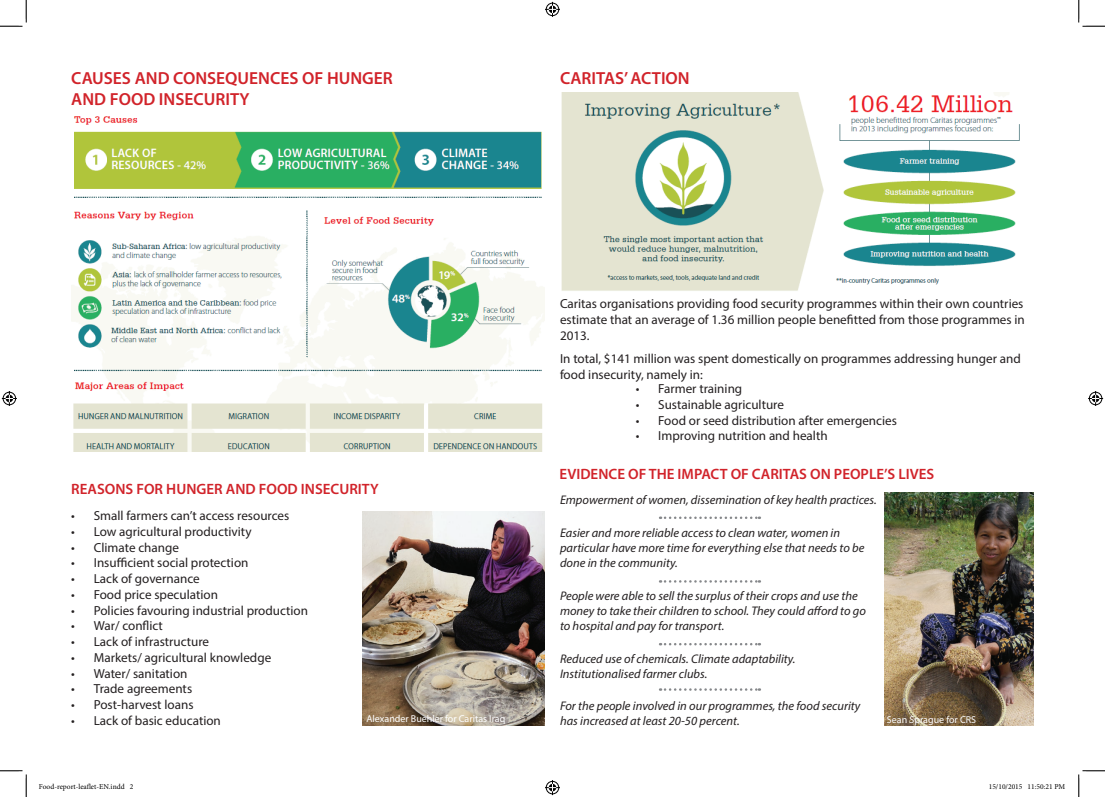
<style>
.page{position:relative;width:1105px;height:797px;background:#fff}
.page>*{position:absolute;margin:0;border:0;box-sizing:border-box;transform-origin:0 0}
.t1{font:600 17.5px/21px "Myriad Pro";color:#d1232a}
.t2{font:600 15px "Myriad Pro";color:#d1232a}
.t3{font:13.12px/15.8px "Myriad Pro";color:#231f20;text-align:justify}
.t4{font:italic 12.5px/15px "Myriad Pro";color:#231f20}
.t5{font:10px "Myriad Pro";color:#fff}
.t6{font:7.5px "Minion Pro";color:#000}
</style>
<div class="page">
<img style="left:71px;top:116px;width:474px;height:335px">
<img style="left:561px;top:92px;width:459px;height:199px">
<img style="left:363px;top:511px;width:182px;height:214px">
<img style="left:884px;top:492px;width:150px;height:233px">
<svg style="left:660px;top:516px;width:100px;height:3px"></svg>
<svg style="left:660px;top:580px;width:100px;height:2px"></svg>
<svg style="left:660px;top:643px;width:100px;height:2px"></svg>
<svg style="left:660px;top:688px;width:100px;height:2px"></svg>
<svg style="left:0;top:0;width:27px;height:27px"></svg>
<svg style="left:0;top:770px;width:27px;height:27px"></svg>
<svg style="left:1078px;top:0;width:27px;height:27px"></svg>
<svg style="left:1078px;top:770px;width:27px;height:27px"></svg>
<svg style="left:545px;top:2px;width:15px;height:15px"></svg>
<svg style="left:545px;top:780px;width:15px;height:15px"></svg>
<svg style="left:2px;top:391px;width:15px;height:15px"></svg>
<svg style="left:1088px;top:391px;width:15px;height:15px"></svg>
<h1 class="t1" style="left:71px;top:68px;width:323px">CAUSES AND CONSEQUENCES OF HUNGER<br>AND FOOD INSECURITY</h1>
<h1 class="t1" style="left:560px;top:68px;width:131px">CARITAS’ ACTION</h1>
<p class="t3" style="left:560px;top:296px;width:466px">Caritas organisations providing food security programmes within their own countries estimate that an average of 1.36 million people benefitted from those programmes in 2013.</p>
<p class="t3" style="left:560px;top:350px;width:462px">In total, $141 million was spent domestically on programmes addressing hunger and food insecurity, namely in:</p>
<p class="t3" style="left:636px;top:381px;width:108px">• Farmer training</p>
<p class="t3" style="left:636px;top:396px;width:150px">• Sustainable agriculture</p>
<p class="t3" style="left:636px;top:412px;width:263px">• Food or seed distribution after emergencies</p>
<p class="t3" style="left:636px;top:428px;width:193px">• Improving nutrition and health</p>
<p class="t2" style="left:560px;top:465px;width:376px">EVIDENCE OF THE IMPACT OF CARITAS ON PEOPLE’S LIVES</p>
<p class="t2" style="left:71px;top:479px;width:309px">REASONS FOR HUNGER AND FOOD INSECURITY</p>
<p class="t3" style="left:71px;top:507px;width:220px">• Small farmers can’t access resources</p>
<p class="t3" style="left:71px;top:523px;width:182px">• Low agricultural productivity</p>
<p class="t3" style="left:71px;top:539px;width:109px">• Climate change</p>
<p class="t3" style="left:71px;top:555px;width:179px">• Insufficient social protection</p>
<p class="t3" style="left:71px;top:570px;width:130px">• Lack of governance</p>
<p class="t3" style="left:71px;top:586px;width:148px">• Food price speculation</p>
<p class="t3" style="left:71px;top:602px;width:238px">• Policies favouring industrial production</p>
<p class="t3" style="left:71px;top:618px;width:93px">• War/ conflict</p>
<p class="t3" style="left:71px;top:633px;width:139px">• Lack of infrastructure</p>
<p class="t3" style="left:71px;top:649px;width:201px">• Markets/ agricultural knowledge</p>
<p class="t3" style="left:71px;top:665px;width:118px">• Water/ sanitation</p>
<p class="t3" style="left:71px;top:681px;width:122px">• Trade agreements</p>
<p class="t3" style="left:71px;top:696px;width:124px">• Post-harvest loans</p>
<p class="t3" style="left:71px;top:712px;width:151px">• Lack of basic education</p>
<p class="t4" style="left:560px;top:492px;width:318px">Empowerment of women, dissemination of key health practices.</p>
<p class="t4" style="left:560px;top:525px;width:306px">Easier and more reliable access to clean water, women in particular have more time for everything else that needs to be done in the community.</p>
<p class="t4" style="left:560px;top:588px;width:307px">People were able to sell the surplus of their crops and use the money to take their children to school. They could afford to go to hospital and pay for transport.</p>
<p class="t4" style="left:560px;top:650px;width:237px">Reduced use of chemicals. Climate adaptability.<br>Institutionalised farmer clubs.</p>
<p class="t4" style="left:560px;top:698px;width:302px">For the people involved in our programmes, the food security has increased at least 20-50 percent.</p>
<p class="t5" style="left:366px;top:712px;width:140px">Alexander Buehler for Caritas Iraq</p>
<p class="t5" style="left:887px;top:713px;width:91px">Sean Sprague for CRS</p>
<p class="t6" style="left:39px;top:782px;width:96px">Food-report-leaflet-EN.indd 2</p>
<p class="t6" style="left:989px;top:782px;width:78px">15/10/2015 11:50:21 PM</p>
</div>
